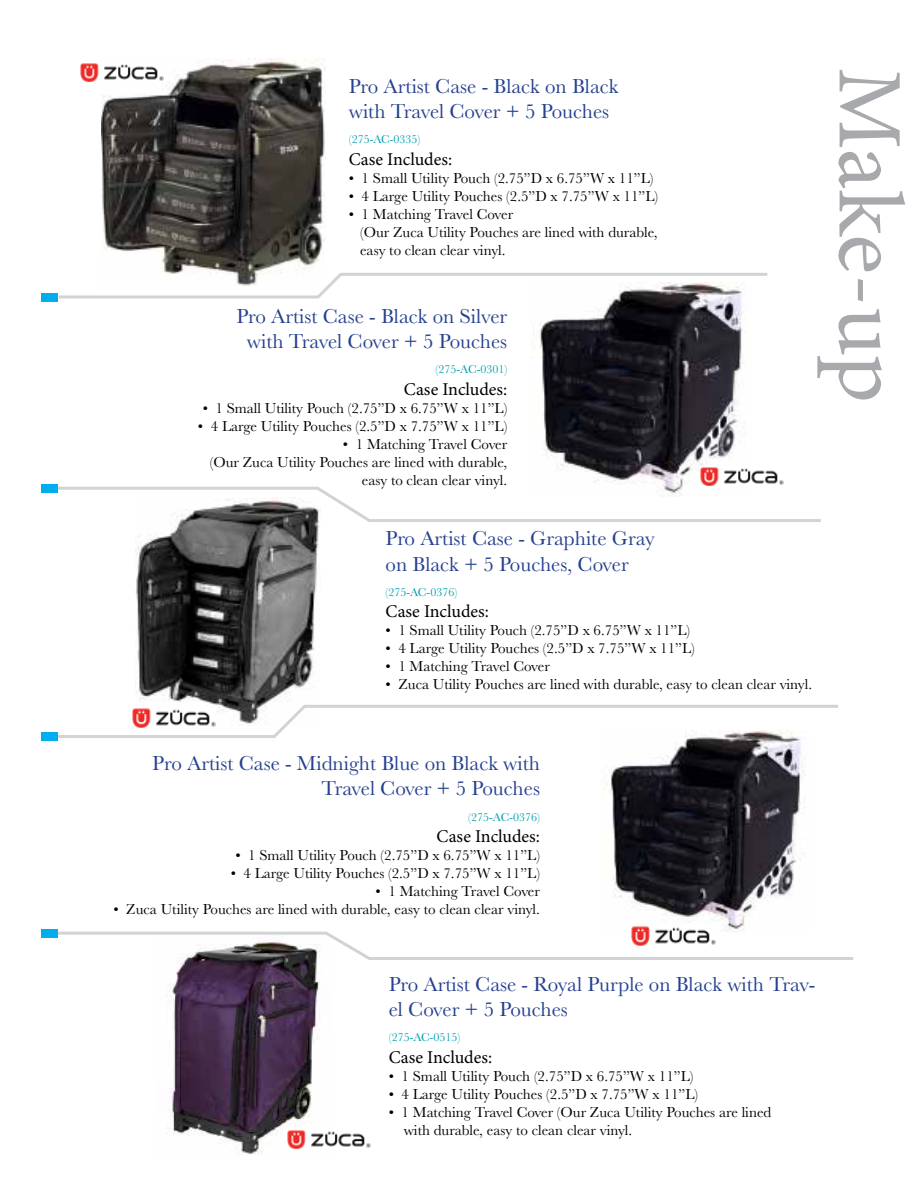
<style>
.page{position:relative;width:918px;height:1188px;background:#fff}
.page>*{position:absolute;margin:0;border:0;box-sizing:border-box;transform-origin:0 0}
.t1{font:92.4px "Minion Pro";color:#a7a9ac}
.t2{font:21px/25.2px "Baskerville";color:#25408f}
.t3{font:18px "Minion Pro";color:#000}
.t4{font:15px/18px "Baskerville";color:#000}
.t5{font:12px "Baskerville";color:#00a0af}
</style>
<div class="page">
<img style="left:102px;top:58px;width:223px;height:213px">
<img style="left:532px;top:300px;width:213px;height:185px">
<img style="left:135px;top:524px;width:185px;height:179px">
<img style="left:603px;top:740px;width:202px;height:190px">
<img style="left:167px;top:962px;width:153px;height:193px">
<svg style="left:58px;top:485px;width:763px;height:39px"></svg>
<svg style="left:58px;top:271px;width:710px;height:29px"></svg>
<svg style="left:58px;top:703px;width:780px;height:37px"></svg>
<svg style="left:58px;top:930px;width:795px;height:32px"></svg>
<div style="left:41px;top:293px;width:17px;height:9px;background:#00aeef"></div>
<div style="left:41px;top:484px;width:17px;height:9px;background:#00aeef"></div>
<div style="left:41px;top:732px;width:17px;height:9px;background:#00aeef"></div>
<div style="left:41px;top:929px;width:17px;height:9px;background:#00aeef"></div>
<img style="left:700px;top:467px;width:84px;height:19px">
<img style="left:80px;top:63px;width:84px;height:19px">
<img style="left:132px;top:708px;width:84px;height:20px">
<img style="left:631px;top:926px;width:85px;height:20px">
<img style="left:287px;top:1130px;width:84px;height:19px">
<h2 class="t2" style="left:349px;top:74px;width:271px">Pro Artist Case - Black on Black with Travel Cover + 5 Pouches</h2>
<p class="t5" style="left:349px;top:132px;width:73px">(275-AC-0335)</p>
<p class="t3" style="left:349px;top:147px;width:105px">Case Includes:</p>
<p class="t4" style="left:349px;top:169px;width:306px">• 1 Small Utility Pouch (2.75”D x 6.75”W x 11”L)</p>
<p class="t4" style="left:349px;top:187px;width:311px">• 4 Large Utility Pouches (2.5”D x 7.75”W x 11”L)</p>
<p class="t4" style="left:360px;top:205px;width:299px;text-indent:-11px">• 1 Matching Travel Cover<br>(Our Zuca Utility Pouches are lined with durable, easy to clean clear vinyl.</p>
<h2 class="t2" style="left:236px;top:304px;width:272px;text-align:center">Pro Artist Case - Black on Silver with Travel Cover + 5 Pouches</h2>
<p class="t5" style="left:436px;top:362px;width:73px">(275-AC-0301)</p>
<p class="t3" style="left:404px;top:377px;width:105px">Case Includes:</p>
<p class="t4" style="left:203px;top:399px;width:306px">• 1 Small Utility Pouch (2.75”D x 6.75”W x 11”L)</p>
<p class="t4" style="left:198px;top:417px;width:311px">• 4 Large Utility Pouches (2.5”D x 7.75”W x 11”L)</p>
<p class="t4" style="left:210px;top:435px;width:299px;text-align:right">• 1 Matching Travel Cover<br>(Our Zuca Utility Pouches are lined with durable, easy to clean clear vinyl.</p>
<h1 class="t1" style="left:931px;top:68px;width:337px;rotate:90deg">Make-up</h1>
<h2 class="t2" style="left:386px;top:526px;width:271px">Pro Artist Case - Graphite Gray on Black + 5 Pouches, Cover</h2>
<p class="t5" style="left:386px;top:584px;width:73px">(275-AC-0376)</p>
<p class="t3" style="left:386px;top:600px;width:105px">Case Includes:</p>
<p class="t4" style="left:386px;top:622px;width:306px">• 1 Small Utility Pouch (2.75”D x 6.75”W x 11”L)</p>
<p class="t4" style="left:386px;top:640px;width:311px">• 4 Large Utility Pouches (2.5”D x 7.75”W x 11”L)</p>
<p class="t4" style="left:386px;top:658px;width:166px">• 1 Matching Travel Cover</p>
<p class="t4" style="left:386px;top:676px;width:428px">• Zuca Utility Pouches are lined with durable, easy to clean clear vinyl.</p>
<h2 class="t2" style="left:152px;top:751px;width:389px;text-align:right">Pro Artist Case - Midnight Blue on Black with<br>Travel Cover + 5 Pouches</h2>
<p class="t5" style="left:468px;top:809px;width:73px">(275-AC-0376)</p>
<p class="t3" style="left:437px;top:824px;width:105px">Case Includes:</p>
<p class="t4" style="left:235px;top:847px;width:306px">• 1 Small Utility Pouch (2.75”D x 6.75”W x 11”L)</p>
<p class="t4" style="left:231px;top:865px;width:311px">• 4 Large Utility Pouches (2.5”D x 7.75”W x 11”L)</p>
<p class="t4" style="left:376px;top:883px;width:166px">• 1 Matching Travel Cover</p>
<p class="t4" style="left:113px;top:901px;width:428px">• Zuca Utility Pouches are lined with durable, easy to clean clear vinyl.</p>
<h2 class="t2" style="left:389px;top:972px;width:428px">Pro Artist Case - Royal Purple on Black with Trav&shy;el Cover + 5 Pouches</h2>
<p class="t5" style="left:389px;top:1030px;width:73px">(275-AC-0515)</p>
<p class="t3" style="left:389px;top:1045px;width:105px">Case Includes:</p>
<p class="t4" style="left:389px;top:1067px;width:306px">• 1 Small Utility Pouch (2.75”D x 6.75”W x 11”L)</p>
<p class="t4" style="left:389px;top:1085px;width:311px">• 4 Large Utility Pouches (2.5”D x 7.75”W x 11”L)</p>
<p class="t4" style="left:404px;top:1103px;width:369px;text-indent:-15px">• 1 Matching Travel Cover (Our Zuca Utility Pouches are lined with durable, easy to clean clear vinyl.</p>
</div>
